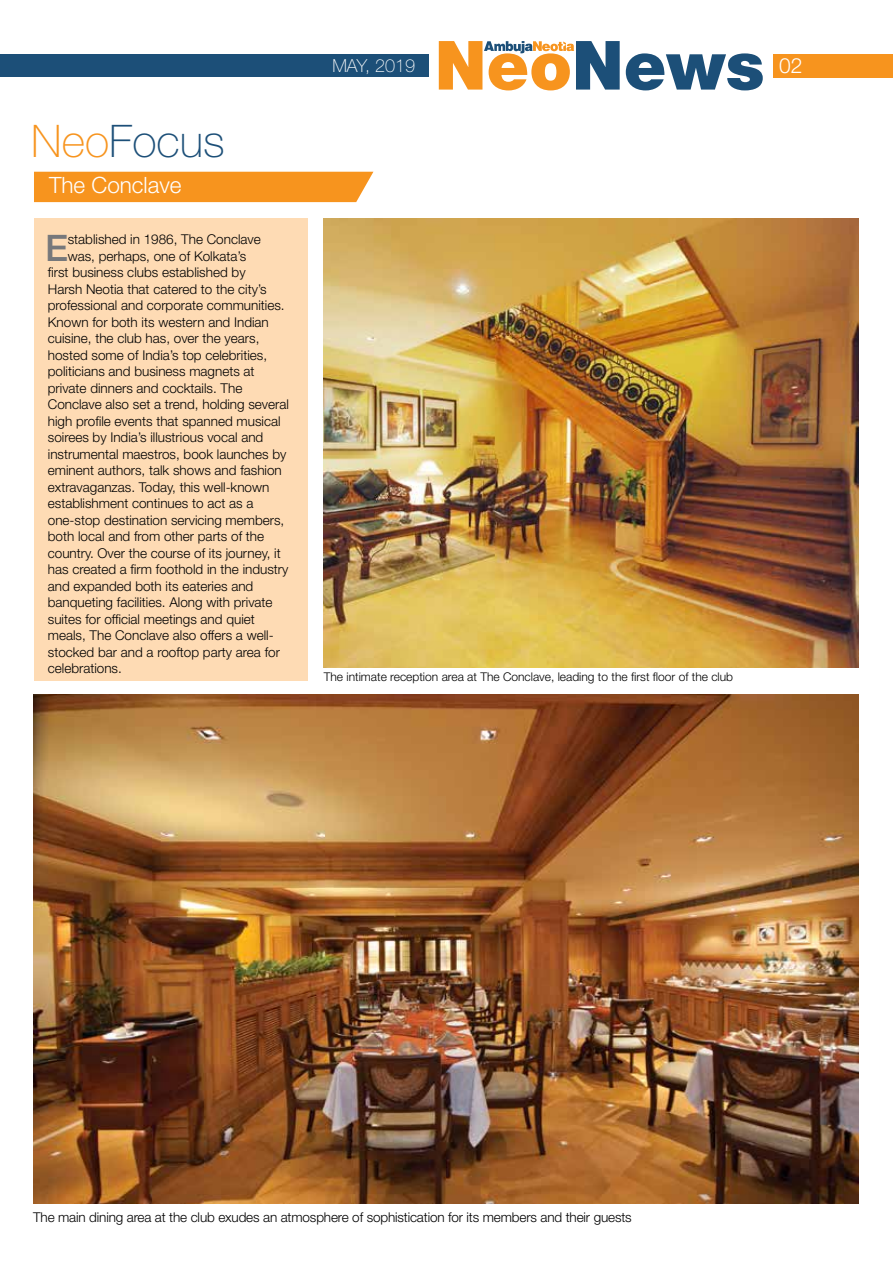
<style>
.page{position:relative;width:893px;height:1263px;background:#fff}
.page>*{position:absolute;margin:0;border:0;box-sizing:border-box;transform-origin:0 0}
.t1{font:100 45px "Helvetica Neue LT Std";color:#1c4f78}
.t2{font:500 36.6px "Helvetica Neue LT Std";color:#77787b}
.t3{font:300 22.5px "Helvetica Neue LT Std";color:#fff}
.t4{font:300 21px "Helvetica Neue LT Std";color:#fff}
.t5{font:100 18px "Helvetica Neue LT Std";color:#fff}
.t6{font:300 13.5px "Helvetica Neue LT Std";color:#000}
.t7{font:300 12px "Helvetica Neue LT Std";color:#000}
.s1{color:#f7941e}
</style>
<div class="page">
<div style="left:0;top:55px;width:893px;height:22px;background:#1c4f78"></div>
<div style="left:680px;top:54px;width:213px;height:24px;background:#f7941e"></div>
<div style="left:429px;top:26px;width:344px;height:93px;background:#fff"></div>
<svg style="left:439px;top:41px;width:324px;height:49px"></svg>
<img style="left:324px;top:219px;width:534px;height:448px">
<div style="left:34px;top:219px;width:274px;height:462px;background:#fedbb4"></div>
<div style="left:34px;top:172px;width:339px;height:30px;background:#f7941e"></div>
<img style="left:33px;top:694px;width:825px;height:510px">
<h1 class="t1" style="left:31px;top:115px;width:195px"><span class="s1">Neo</span>Focus</h1>
<h3 class="t3" style="left:49px;top:172px;width:134px">The Conclave</h3>
<h2 class="t2" style="left:45px;top:226px;width:25px">E</h2>
<p class="t6" style="left:68px;top:231px;width:195px">stablished in 1986, The Conclave</p>
<p class="t6" style="left:68px;top:248px;width:180px">was, perhaps, one of Kolkata’s</p>
<p class="t6" style="left:48px;top:264px;width:199px">first business clubs established by</p>
<p class="t6" style="left:48px;top:281px;width:220px">Harsh Neotia that catered to the city’s</p>
<p class="t6" style="left:48px;top:297px;width:238px">professional and corporate communities.</p>
<p class="t6" style="left:48px;top:314px;width:223px">Known for both its western and Indian</p>
<p class="t6" style="left:48px;top:330px;width:213px">cuisine, the club has, over the years,</p>
<p class="t6" style="left:48px;top:347px;width:221px">hosted some of India’s top celebrities,</p>
<p class="t6" style="left:48px;top:363px;width:208px">politicians and business magnets at</p>
<p class="t6" style="left:48px;top:380px;width:196px">private dinners and cocktails. The</p>
<p class="t6" style="left:48px;top:396px;width:243px">Conclave also set a trend, holding several</p>
<p class="t6" style="left:48px;top:413px;width:234px">high profile events that spanned musical</p>
<p class="t6" style="left:48px;top:429px;width:217px">soirees by India’s illustrious vocal and</p>
<p class="t6" style="left:48px;top:446px;width:240px">instrumental maestros, book launches by</p>
<p class="t6" style="left:48px;top:462px;width:236px">eminent authors, talk shows and fashion</p>
<p class="t6" style="left:48px;top:479px;width:223px">extravaganzas. Today, this well-known</p>
<p class="t6" style="left:48px;top:495px;width:207px">establishment continues to act as a</p>
<p class="t6" style="left:48px;top:512px;width:238px">one-stop destination servicing members,</p>
<p class="t6" style="left:48px;top:528px;width:218px">both local and from other parts of the</p>
<p class="t6" style="left:48px;top:545px;width:234px">country. Over the course of its journey, it</p>
<p class="t6" style="left:48px;top:561px;width:242px">has created a firm foothold in the industry</p>
<p class="t6" style="left:48px;top:578px;width:207px">and expanded both its eateries and</p>
<p class="t6" style="left:48px;top:594px;width:226px">banqueting facilities. Along with private</p>
<p class="t6" style="left:48px;top:611px;width:209px">suites for official meetings and quiet</p>
<p class="t6" style="left:48px;top:627px;width:227px">meals, The Conclave also offers a well-</p>
<p class="t6" style="left:48px;top:644px;width:234px">stocked bar and a rooftop party area for</p>
<p class="t6" style="left:48px;top:660px;width:76px">celebrations.</p>
<h3 class="t5" style="left:332px;top:55px;width:84px">MAY, 2019</h3>
<p class="t7" style="left:324px;top:669px;width:411px">The intimate reception area at The Conclave, leading to the first floor of the club</p>
<h3 class="t4" style="left:779px;top:53px;width:25px">02</h3>
<p class="t6" style="left:33px;top:1209px;width:600px">The main dining area at the club exudes an atmosphere of sophistication for its members and their guests</p>
</div>
